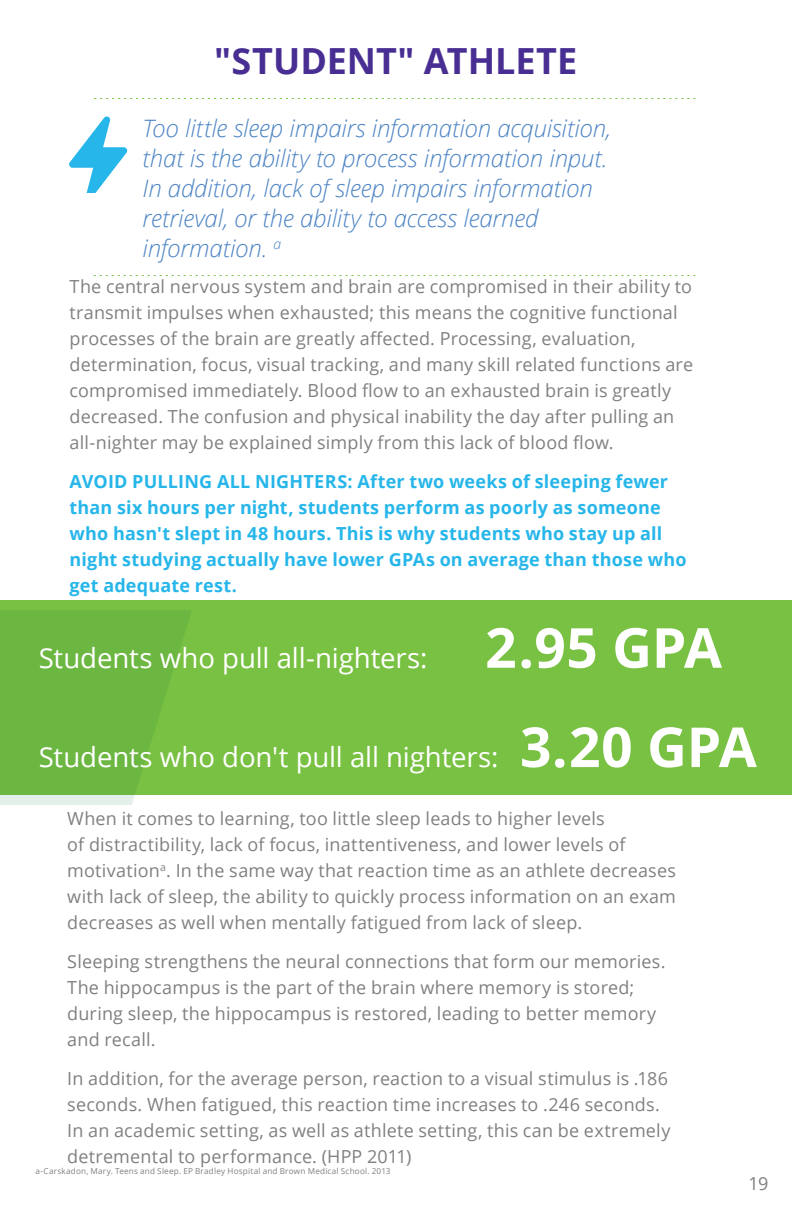
<style>
.page{position:relative;width:792px;height:1224px;background:#fff}
.page>*{position:absolute;margin:0;border:0;box-sizing:border-box;transform-origin:0 0}
.Purple_Headline{font:700 36px "Open Sans";color:#482e92}
.t1{font:27.6px "Open Sans";letter-spacing:-.005em;color:#fff}
.t2{font:italic 300 24px/30px "Open Sans";letter-spacing:-.01em;color:#4d84c4}
.Body_text{font:18px/26px "Open Sans";letter-spacing:.01em;color:#808083}
.Body_text-2{font:700 18px/26px "Open Sans";letter-spacing:.01em;color:#26b6ea}
.Body_text-3{font:8.2px "Open Sans";letter-spacing:.025em;color:#808083}
.s1{font-weight:700;font-size:55.2px}
</style>
<div class="page">
<svg style="left:69px;top:117px;width:58px;height:76px"></svg>
<svg style="left:94px;top:98px;width:602px;height:1px"></svg>
<svg style="left:94px;top:275px;width:602px;height:1px"></svg>
<div style="left:0;top:600px;width:792px;height:194px;background:#79c142"></div>
<svg style="left:0;top:610px;width:192px;height:194px"></svg>
<p class="Purple_Headline" style="left:214px;top:35px;width:365px">"STUDENT" ATHLETE</p>
<p class="t2" style="left:143px;top:112px;width:470px">Too little sleep impairs information acquisition, that is the ability to process information input.<br>In addition, lack of sleep impairs information retrieval, or the ability to access learned information. <sup>a</sup></p>
<p class="Body_text" style="left:70px;top:273px;width:625px">The central nervous system and brain are compromised in their ability to transmit impulses when exhausted; this means the cognitive functional processes of the brain are greatly affected. Processing, evaluation, determination, focus, visual tracking, and many skill related functions are compromised immediately. Blood flow to an exhausted brain is greatly decreased. The confusion and physical inability the day after pulling an all-nighter may be explained simply from this lack of blood flow.</p>
<p class="Body_text-2" style="left:70px;top:468px;width:618px">AVOID PULLING ALL NIGHTERS: After two weeks of sleeping fewer than six hours per night, students perform as poorly as someone who hasn't slept in 48 hours. This is why students who stay up all night studying actually have lower GPAs on average than those who get adequate rest.</p>
<p class="t1" style="left:39px;top:639px;width:685px">Students who pull all-nighters: <span class="s1">2.95 GPA</span></p>
<p class="t1" style="left:39px;top:738px;width:720px">Students who don't pull all nighters: <span class="s1">3.20 GPA</span></p>
<p class="Body_text" style="left:67px;top:805px;width:610px">When it comes to learning, too little sleep leads to higher levels<br>of distractibility, lack of focus, inattentiveness, and lower levels of motivation<sup>a</sup>. In the same way that reaction time as an athlete decreases with lack of sleep, the ability to quickly process information on an exam decreases as well when mentally fatigued from lack of sleep.</p>
<p class="Body_text" style="left:67px;top:948px;width:600px">Sleeping strengthens the neural connections that form our memories.<br>The hippocampus is the part of the brain where memory is stored; during sleep, the hippocampus is restored, leading to better memory and recall.</p>
<p class="Body_text" style="left:67px;top:1065px;width:605px">In addition, for the average person, reaction to a visual stimulus is .186 seconds. When fatigued, this reaction time increases to .246 seconds.<br>In an academic setting, as well as athlete setting, this can be extremely detremental to performance. (HPP 2011)</p>
<p class="Body_text-3" style="left:36px;top:1166px;width:356px">a-Carskadon, Mary. Teens and Sleep. EP Bradley Hospital and Brown Medical School. 2013</p>
<p class="Body_text" style="left:749px;top:1170px;width:21px">19</p>
</div>
